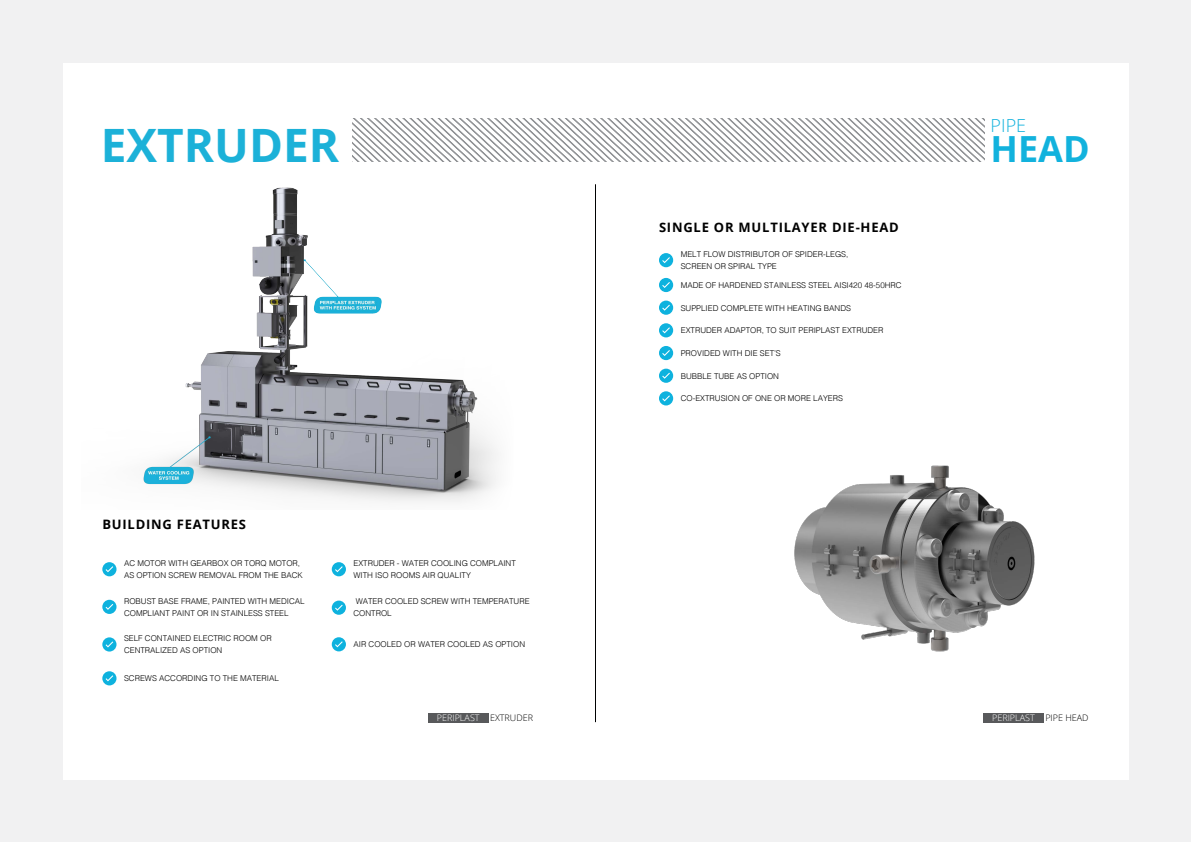
<style>
.page{position:relative;width:1191px;height:842px;background:#f1f1f2}
.page>*{position:absolute;margin:0;border:0;box-sizing:border-box;transform-origin:0 0}
.t1{font:700 46px "Open Sans";color:#1cb1d8}
.t2{font:700 36px "Open Sans";color:#12b2dd}
.t3{font:300 18px "Open Sans";color:#12b2dd}
.t4{font:700 13px "Open Sans";letter-spacing:.06em;color:#000}
.t5{font:300 9px "Open Sans";color:#fff}
.t6{font:300 8px/12px "Helvetica";color:#000}
.s1{color:#000}
</style>
<div class="page">
<div style="left:63px;top:63px;width:1065px;height:716px;background:#fff"></div>
<img style="left:143px;top:187px;width:355px;height:315px">
<div style="left:428px;top:713px;width:60px;height:10px;background:#58595b"></div>
<div style="left:983px;top:713px;width:60px;height:10px;background:#58595b"></div>
<div style="left:102px;top:562px;width:14px;height:14px;background:#0eb2de;border-radius:50%"></div>
<svg style="left:106px;top:566px;width:7px;height:6px"></svg>
<div style="left:102px;top:600px;width:14px;height:14px;background:#0eb2de;border-radius:50%"></div>
<svg style="left:106px;top:604px;width:7px;height:6px"></svg>
<div style="left:102px;top:637px;width:14px;height:14px;background:#0eb2de;border-radius:50%"></div>
<svg style="left:106px;top:641px;width:7px;height:6px"></svg>
<div style="left:332px;top:601px;width:14px;height:14px;background:#0eb2de;border-radius:50%"></div>
<svg style="left:335px;top:605px;width:8px;height:6px"></svg>
<div style="left:332px;top:637px;width:14px;height:14px;background:#0eb2de;border-radius:50%"></div>
<svg style="left:335px;top:641px;width:8px;height:6px"></svg>
<div style="left:332px;top:562px;width:14px;height:14px;background:#0eb2de;border-radius:50%"></div>
<svg style="left:335px;top:566px;width:8px;height:6px"></svg>
<div style="left:102px;top:671px;width:14px;height:14px;background:#0eb2de;border-radius:50%"></div>
<svg style="left:106px;top:675px;width:7px;height:6px"></svg>
<div style="left:659px;top:253px;width:14px;height:14px;background:#0eb2de;border-radius:50%"></div>
<svg style="left:662px;top:257px;width:8px;height:6px"></svg>
<div style="left:659px;top:278px;width:14px;height:14px;background:#0eb2de;border-radius:50%"></div>
<svg style="left:662px;top:282px;width:8px;height:6px"></svg>
<div style="left:659px;top:301px;width:14px;height:14px;background:#0eb2de;border-radius:50%"></div>
<svg style="left:662px;top:305px;width:8px;height:6px"></svg>
<div style="left:659px;top:323px;width:14px;height:14px;background:#0eb2de;border-radius:50%"></div>
<svg style="left:662px;top:327px;width:8px;height:6px"></svg>
<div style="left:659px;top:346px;width:14px;height:14px;background:#0eb2de;border-radius:50%"></div>
<svg style="left:662px;top:350px;width:8px;height:6px"></svg>
<div style="left:659px;top:369px;width:14px;height:14px;background:#0eb2de;border-radius:50%"></div>
<svg style="left:662px;top:373px;width:8px;height:6px"></svg>
<div style="left:659px;top:391px;width:14px;height:14px;background:#0eb2de;border-radius:50%"></div>
<svg style="left:662px;top:395px;width:8px;height:6px"></svg>
<img style="left:794px;top:465px;width:241px;height:187px">
<hr style="left:595px;top:184px;width:1px;height:538px;background:#000101">
<svg style="left:353px;top:118px;width:631px;height:44px"></svg>
<h3 class="t3" style="left:990px;top:113px;width:37px">PIPE</h3>
<h1 class="t1" style="left:101px;top:113px;width:240px">EXTRUDER</h1>
<h2 class="t2" style="left:990px;top:123px;width:101px">HEAD</h2>
<h3 class="t4" style="left:102px;top:515px;width:145px">BUILDING FEATURES</h3>
<p class="t6" style="left:124px;top:557px;width:180px">AC MOTOR WITH GEARBOX OR TORQ MOTOR,<br>AS OPTION SCREW REMOVAL FROM THE BACK</p>
<p class="t6" style="left:124px;top:594px;width:182px">ROBUST BASE FRAME, PAINTED WITH MEDICAL<br>COMPLIANT PAINT OR IN STAINLESS STEEL</p>
<p class="t6" style="left:124px;top:632px;width:149px">SELF CONTAINED ELECTRIC ROOM OR<br>CENTRALIZED AS OPTION</p>
<p class="t6" style="left:124px;top:672px;width:156px">SCREWS ACCORDING TO THE MATERIAL</p>
<p class="t6" style="left:353px;top:557px;width:164px">EXTRUDER - WATER COOLING COMPLAINT<br>WITH ISO ROOMS AIR QUALITY</p>
<p class="t6" style="left:353px;top:594px;width:178px">WATER COOLED SCREW WITH TEMPERATURE<br>CONTROL</p>
<p class="t6" style="left:353px;top:638px;width:173px">AIR COOLED OR WATER COOLED AS OPTION</p>
<h3 class="t4" style="left:659px;top:218px;width:241px">SINGLE OR MULTILAYER DIE-HEAD</h3>
<p class="t6" style="left:680px;top:247px;width:169px">MELT FLOW DISTRIBUTOR OF SPIDER-LEGS,<br>SCREEN OR SPIRAL TYPE</p>
<p class="t6" style="left:680px;top:278px;width:222px">MADE OF HARDENED STAINLESS STEEL AISI420 48-50HRC</p>
<p class="t6" style="left:680px;top:301px;width:172px">SUPPLIED COMPLETE WITH HEATING BANDS</p>
<p class="t6" style="left:681px;top:324px;width:204px">EXTRUDER ADAPTOR, TO SUIT PERIPLAST EXTRUDER</p>
<p class="t6" style="left:680px;top:346px;width:102px">PROVIDED WITH DIE SET’S</p>
<p class="t6" style="left:680px;top:369px;width:100px">BUBBLE TUBE AS OPTION</p>
<p class="t6" style="left:680px;top:392px;width:164px">CO-EXTRUSION OF ONE OR MORE LAYERS</p>
<p class="t5" style="left:437px;top:712px;width:98px">PERIPLAST <span class="s1">EXTRUDER</span></p>
<p class="t5" style="left:992px;top:712px;width:98px">PERIPLAST <span class="s1">PIPE HEAD</span></p>
</div>
